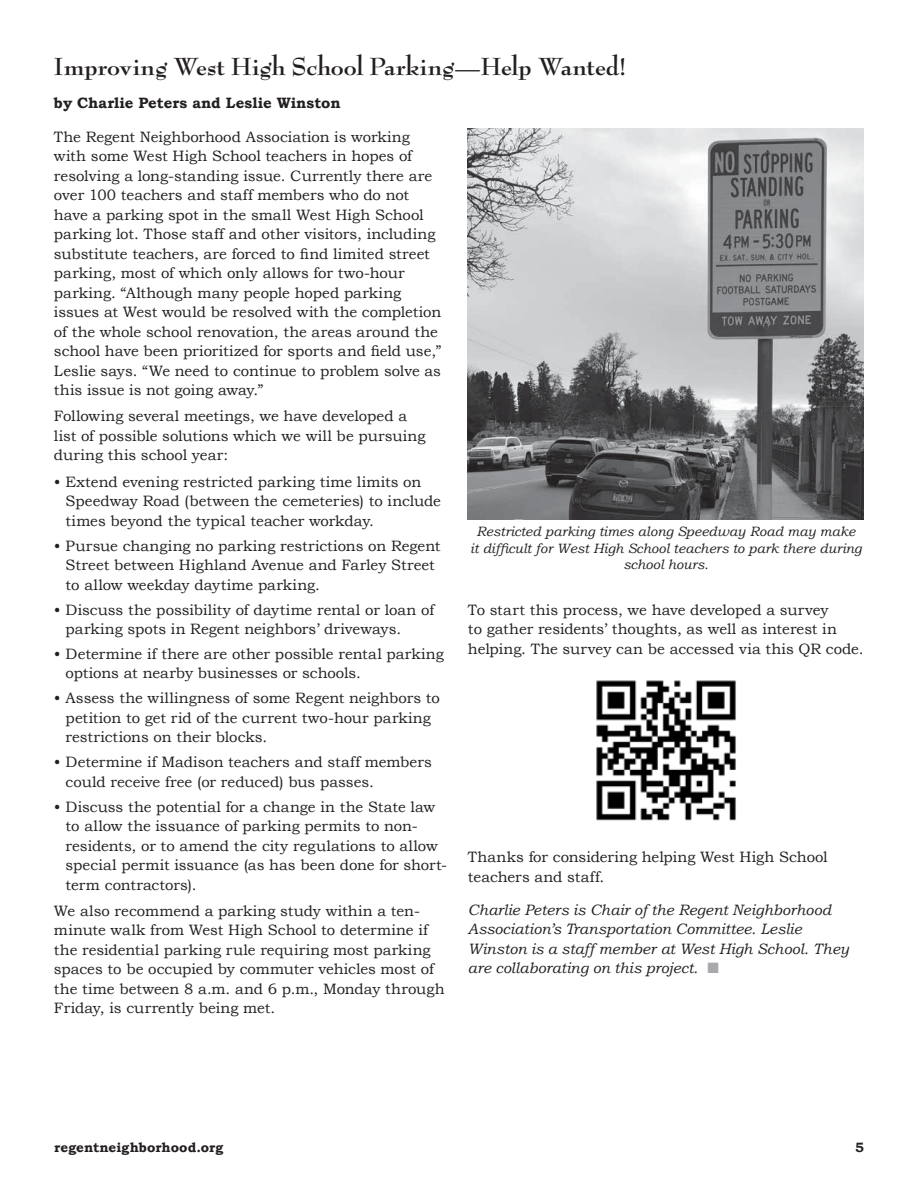
<style>
.page{position:relative;width:918px;height:1188px;background:#fff}
.page>*{position:absolute;margin:0;border:0;box-sizing:border-box;transform-origin:0 0}
.t1{font:700 27px "Bernhard Modern Std";letter-spacing:-.005em;color:#231f20}
.t2{font:15px/19.5px "Bookman Old Style";color:#231f20}
.t3{font:italic 15px/19.5px "Bookman Old Style";color:#231f20}
.t4{font:700 15px "Bookman Old Style";letter-spacing:.005em;color:#231f20}
.t5{font:italic 13.5px/16.5px "Bookman Old Style";color:#231f20;text-align:center}
.t6{font:700 13.5px "Bookman Old Style";letter-spacing:.005em;color:#231f20}
.s1{color:#a7a9ac}
</style>
<div class="page">
<img style="left:468px;top:128px;width:396px;height:392px">
<img style="left:596px;top:680px;width:140px;height:141px">
<h1 class="t1" style="left:54px;top:52px;width:574px">Improving West High School Parking—Help Wanted!</h1>
<p class="t4" style="left:54px;top:94px;width:288px">by Charlie Peters and Leslie Winston</p>
<p class="t2" style="left:54px;top:127px;width:389px">The Regent Neighborhood Association is working with some West High School teachers in hopes of resolving a long-standing issue. Currently there are over 100 teachers and staff members who do not have a parking spot in the small West High School parking lot. Those staff and other visitors, including substitute teachers, are forced to find limited street parking, most of which only allows for two-hour parking. “Although many people hoped parking issues at West would be resolved with the completion of the whole school renovation, the areas around the school have been prioritized for sports and field use,” Leslie says. “We need to continue to problem solve as this issue is not going away.”</p>
<p class="t2" style="left:54px;top:407px;width:373px">Following several meetings, we have developed a list of possible solutions which we will be pursuing during this school year:</p>
<p class="t2" style="left:66px;top:472px;width:377px;text-indent:-12px">• Extend evening restricted parking time limits on<br>Speedway Road (between the cemeteries) to include times beyond the typical teacher workday.</p>
<p class="t2" style="left:66px;top:536px;width:376px;text-indent:-12px">• Pursue changing no parking restrictions on Regent<br>Street between Highland Avenue and Farley Street to allow weekday daytime parking.</p>
<p class="t2" style="left:66px;top:600px;width:370px;text-indent:-12px">• Discuss the possibility of daytime rental or loan of parking spots in Regent neighbors’ driveways.</p>
<p class="t2" style="left:66px;top:644px;width:380px;text-indent:-12px">• Determine if there are other possible rental parking options at nearby businesses or schools.</p>
<p class="t2" style="left:66px;top:688px;width:376px;text-indent:-12px">• Assess the willingness of some Regent neighbors to petition to get rid of the current two-hour parking restrictions on their blocks.</p>
<p class="t2" style="left:66px;top:752px;width:368px;text-indent:-12px">• Determine if Madison teachers and staff members could receive free (or reduced) bus passes.</p>
<p class="t2" style="left:66px;top:797px;width:383px;text-indent:-12px">• Discuss the potential for a change in the State law to allow the issuance of parking permits to non&shy;residents, or to amend the city regulations to allow special permit issuance (as has been done for short&shy;term contractors).</p>
<p class="t2" style="left:54px;top:901px;width:392px">We also recommend a parking study within a ten&shy;minute walk from West High School to determine if the residential parking rule requiring most parking spaces to be occupied by commuter vehicles most of the time between 8 a.m. and 6 p.m., Monday through Friday, is currently being met.</p>
<p class="t5" style="left:470px;top:523px;width:393px">Restricted parking times along Speedway Road may make<br>it difficult for West High School teachers to park there during school hours.</p>
<p class="t2" style="left:468px;top:600px;width:397px">To start this process, we have developed a survey<br>to gather residents’ thoughts, as well as interest in helping. The survey can be accessed via this QR code.</p>
<p class="t2" style="left:468px;top:847px;width:361px">Thanks for considering helping West High School teachers and staff.</p>
<p class="t3" style="left:468px;top:900px;width:383px">Charlie Peters is Chair of the Regent Neighborhood Association’s Transportation Committee. Leslie Winston is a staff member at West High School. They are collaborating on this project. <span class="s1">■</span></p>
<p class="t6" style="left:54px;top:1140px;width:171px">regentneighborhood.org</p>
<p class="t6" style="left:855px;top:1140px;width:10px">5</p>
</div>
